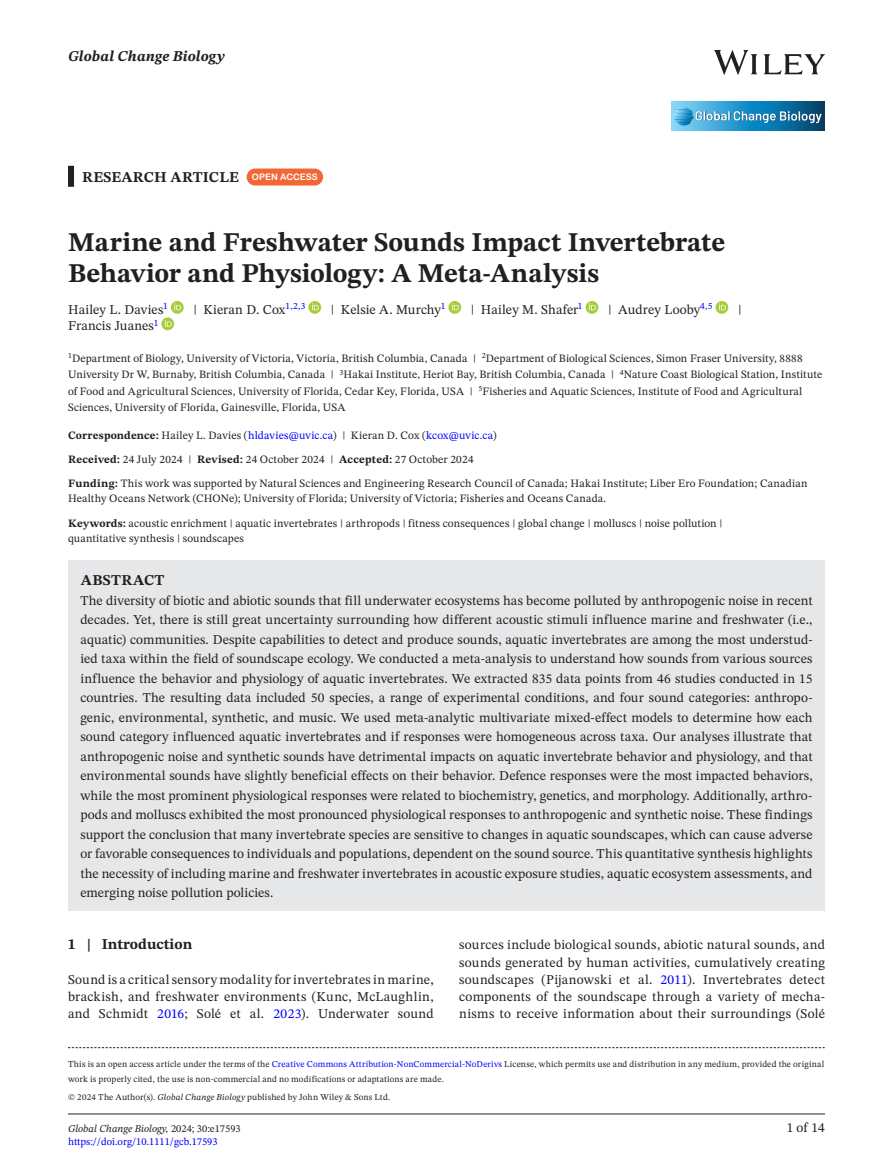
<style>
.page{position:relative;width:893px;height:1174px;background:#fff}
.page>*{position:absolute;margin:0;border:0;box-sizing:border-box;transform-origin:0 0}
.t1{font:700 27px/31.5px "STIX Two Text";color:#231f20}
.t2{font:700 15px "STIX Two Text";letter-spacing:.01em;color:#231f20}
.t3{font:italic 700 15px "STIX Two Text";letter-spacing:.005em;color:#231f20}
.t4{font:13.5px/19.5px "STIX Two Text";letter-spacing:.01em;color:#231f20;text-align:justify}
.t5{font:11.25px/16.5px "STIX Two Text";letter-spacing:.015em;color:#231f20}
.t6{font:italic 10.5px "STIX Two Text";color:#231f20}
.t7{font:10.5px "STIX Two Text";color:#00f}
.t8{font:9px/15px "STIX Two Text";letter-spacing:.02em;color:#231f20}
.s1{font-family:"Arial Rounded MT Bold";font-weight:400;font-size:9px;color:#fff}
.s2{font-weight:700}
.s3{color:#00f}
.s4{font-style:italic}
.s5{font-style:normal}
</style>
<div class="page">
<hr style="left:68px;top:1113px;width:757px;height:1px;background:#231f20">
<img style="left:714px;top:51px;width:111px;height:23px">
<svg style="left:672px;top:101px;width:153px;height:30px"></svg>
<svg style="left:674px;top:107px;width:148px;height:19px"></svg>
<div style="left:68px;top:166px;width:6px;height:21px;background:#231f20"></div>
<div style="left:68px;top:560px;width:757px;height:42px;background:#e6e7e9"></div>
<div style="left:68px;top:579px;width:757px;height:332px;background:#e6e7e9"></div>
<div style="left:247px;top:168px;width:76px;height:17px;background:#f16736;border-radius:9px"></div>
<svg style="left:171px;top:301px;width:13px;height:13px"></svg>
<svg style="left:174px;top:303px;width:7px;height:7px"></svg>
<svg style="left:308px;top:301px;width:13px;height:13px"></svg>
<svg style="left:312px;top:303px;width:7px;height:7px"></svg>
<svg style="left:448px;top:301px;width:13px;height:13px"></svg>
<svg style="left:452px;top:303px;width:7px;height:7px"></svg>
<svg style="left:586px;top:301px;width:12px;height:13px"></svg>
<svg style="left:589px;top:303px;width:7px;height:7px"></svg>
<svg style="left:715px;top:301px;width:13px;height:13px"></svg>
<svg style="left:719px;top:303px;width:7px;height:7px"></svg>
<svg style="left:161px;top:317px;width:13px;height:13px"></svg>
<svg style="left:165px;top:320px;width:7px;height:7px"></svg>
<svg style="left:68px;top:1047px;width:757px;height:1px"></svg>
<p class="t3" style="left:68px;top:46px;width:158px">Global Change Biology</p>
<p class="t2" style="left:82px;top:166px;width:237px">RESEARCH ARTICLE <span class="s1">OPEN ACCESS</span></p>
<h1 class="t1" style="left:68px;top:227px;width:659px">Marine and Freshwater Sounds Impact Invertebrate<br>Behavior and Physiology: A Meta-Analysis</h1>
<p class="t4" style="left:68px;top:299px;width:101px">Hailey L. Davies<sup>1</sup></p>
<p class="t4" style="left:193px;top:299px;width:114px">| Kieran D. Cox<sup>1,2,3</sup></p>
<p class="t4" style="left:331px;top:299px;width:116px">| Kelsie A. Murchy<sup>1</sup></p>
<p class="t4" style="left:471px;top:299px;width:113px">| Hailey M. Shafer<sup>1</sup></p>
<p class="t4" style="left:608px;top:299px;width:106px">| Audrey Looby<sup>4,5</sup></p>
<p class="t4" style="left:738px;top:299px;width:5px">|</p>
<p class="t4" style="left:68px;top:316px;width:92px">Francis Juanes<sup>1</sup></p>
<p class="t5" style="left:68px;top:350px;width:756px"><sup>1</sup>Department of Biology, University of Victoria, Victoria, British Columbia, Canada | <sup>2</sup>Department of Biological Sciences, Simon Fraser University, 8888<br>University Dr W, Burnaby, British Columbia, Canada | <sup>3</sup>Hakai Institute, Heriot Bay, British Columbia, Canada | <sup>4</sup>Nature Coast Biological Station, Institute of Food and Agricultural Sciences, University of Florida, Cedar Key, Florida, USA | <sup>5</sup>Fisheries and Aquatic Sciences, Institute of Food and Agricultural Sciences, University of Florida, Gainesville, Florida, USA</p>
<p class="t5" style="left:68px;top:423px;width:741px;line-height:24px"><span class="s2">Correspondence:</span> Hailey L. Davies (<span class="s3">hldavies@uvic.ca</span>) | Kieran D. Cox (<span class="s3">kcox@uvic.ca</span>)<br><span class="s2">Received:</span> 24 July 2024 | <span class="s2">Revised:</span> 24 October 2024 | <span class="s2">Accepted:</span> 27 October 2024<br><span class="s2">Funding:</span> This work was supported by Natural Sciences and Engineering Research Council of Canada; Hakai Institute; Liber Ero Foundation; Canadian</p>
<p class="t5" style="left:68px;top:490px;width:540px">Healthy Oceans Network (CHONe); University of Florida; University of Victoria; Fisheries and Oceans Canada.</p>
<p class="t5" style="left:68px;top:515px;width:656px;line-height:15px"><span class="s2">Keywords:</span> acoustic enrichment | aquatic invertebrates | arthropods | fitness consequences | global change | molluscs | noise pollution | quantitative synthesis | soundscapes</p>
<p class="t2" style="left:81px;top:569px;width:85px">ABSTRACT</p>
<p class="t4" style="left:80px;top:590px;width:734px">The diversity of biotic and abiotic sounds that fill underwater ecosystems has become polluted by anthropogenic noise in recent decades. Yet, there is still great uncertainty surrounding how different acoustic stimuli influence marine and freshwater (i.e., aquatic) communities. Despite capabilities to detect and produce sounds, aquatic invertebrates are among the most understud&shy;ied taxa within the field of soundscape ecology. We conducted a meta-analysis to understand how sounds from various sources influence the behavior and physiology of aquatic invertebrates. We extracted 835 data points from 46 studies conducted in 15 countries. The resulting data included 50 species, a range of experimental conditions, and four sound categories: anthropo&shy;genic, environmental, synthetic, and music. We used meta-analytic multivariate mixed-effect models to determine how each sound category influenced aquatic invertebrates and if responses were homogeneous across taxa. Our analyses illustrate that anthropogenic noise and synthetic sounds have detrimental impacts on aquatic invertebrate behavior and physiology, and that environmental sounds have slightly beneficial effects on their behavior. Defence responses were the most impacted behaviors, while the most prominent physiological responses were related to biochemistry, genetics, and morphology. Additionally, arthro&shy;pods and molluscs exhibited the most pronounced physiological responses to anthropogenic and synthetic noise. These findings support the conclusion that many invertebrate species are sensitive to changes in aquatic soundscapes, which can cause adverse or favorable consequences to individuals and populations, dependent on the sound source. This quantitative synthesis highlights the necessity of including marine and freshwater invertebrates in acoustic exposure studies, aquatic ecosystem assessments, and emerging noise pollution policies.</p>
<p class="t2" style="left:68px;top:933px;width:126px">1 | Introduction</p>
<p class="t4" style="left:68px;top:970px;width:367px;line-height:17.2px">Sound is a critical sensory modality for invertebrates in marine, brackish, and freshwater environments (Kunc, McLaughlin, and Schmidt <span class="s3">2016</span>; Solé et al. <span class="s3">2023</span>). Underwater sound</p>
<p class="t4" style="left:459px;top:936px;width:367px;line-height:17.2px">sources include biological sounds, abiotic natural sounds, and sounds generated by human activities, cumulatively creating soundscapes (Pijanowski et al. <span class="s3">2011</span>). Invertebrates detect components of the soundscape through a variety of mecha&shy;nisms to receive information about their surroundings (Solé</p>
<p class="t8" style="left:68px;top:1056px;width:758px">This is an open access article under the terms of the <span class="s3">Creative Commons Attribution-NonCommercial-NoDerivs</span> License, which permits use and distribution in any medium, provided the original work is properly cited, the use is non-commercial and no modifications or adaptations are made.</p>
<p class="t8" style="left:68px;top:1089px;width:324px">© 2024 The Author(s). <span class="s4">Global Change Biology</span> published by John Wiley &amp; Sons Ltd.</p>
<p class="t6" style="left:68px;top:1121px;width:174px">Global Change Biology, <span class="s5">2024; 30:e17593</span></p>
<p class="t4" style="left:787px;top:1118px;width:40px">1 of 14</p>
<p class="t7" style="left:68px;top:1134px;width:151px">https://doi.org/10.1111/gcb.17593</p>
</div>
